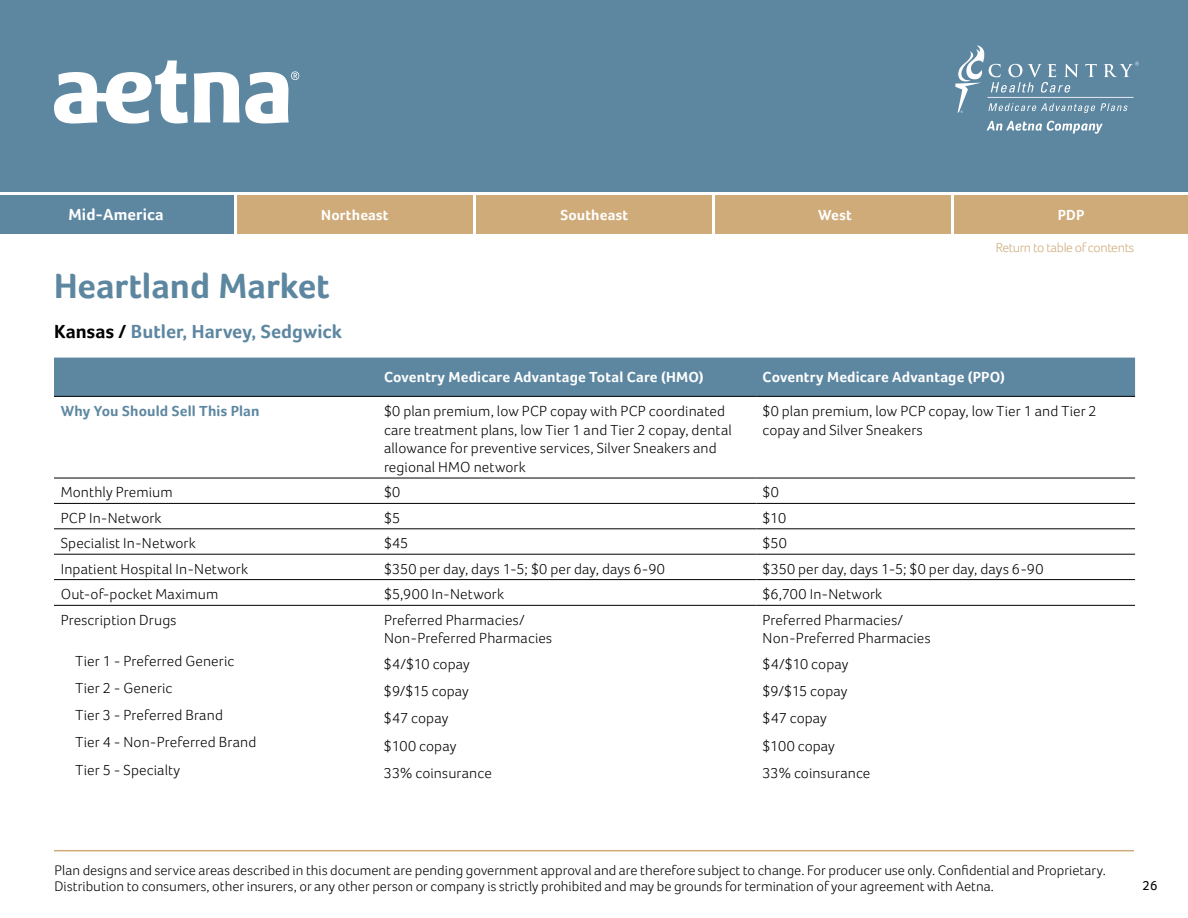
<style>
.page{position:relative;width:1188px;height:918px;background:#fff}
.page>*{position:absolute;margin:0;border:0;box-sizing:border-box;transform-origin:0 0}
.t1{font:700 36px "Foco";color:#5d87a1}
.t2{font:700 19.5px "Foco";letter-spacing:.005em;color:#5d87a1}
.t3{font:700 16.5px "Foco";letter-spacing:.01em;color:#fff}
.t4{font:300 15px/18.8px "Foco";letter-spacing:.01em;color:#000}
.t5{font:700 15px "Foco";letter-spacing:.01em;color:#fff}
.t6{font:700 15px "Foco";letter-spacing:.01em;color:#5d87a1}
.t7{font:300 14.25px/16.5px "Foco";color:#000}
.t8{font:300 13.5px "Foco";letter-spacing:-.025em;color:#cfab7a}
.t9{font:13.5px "Foco";color:#000}
.s1{color:#000}
</style>
<div class="page">
<div style="left:0;top:0;width:1188px;height:192px;background:#5d87a1"></div>
<svg style="left:54px;top:60px;width:245px;height:64px"></svg>
<svg style="left:987px;top:121px;width:116px;height:13px"></svg>
<svg style="left:955px;top:45px;width:184px;height:68px"></svg>
<div style="left:0;top:195px;width:233px;height:38px;background:#5d87a1"></div>
<div style="left:237px;top:195px;width:236px;height:38px;background:#cfab7a"></div>
<div style="left:476px;top:195px;width:236px;height:38px;background:#cfab7a"></div>
<div style="left:716px;top:195px;width:235px;height:38px;background:#cfab7a"></div>
<div style="left:955px;top:195px;width:233px;height:38px;background:#cfab7a"></div>
<hr style="left:54px;top:850px;width:1080px;height:1px;background:#cfab7a">
<div style="left:54px;top:358px;width:1081px;height:38px;background:#5d87a1"></div>
<hr style="left:54px;top:503px;width:324px;height:1px;background:#000">
<hr style="left:378px;top:503px;width:379px;height:1px;background:#000">
<hr style="left:757px;top:503px;width:378px;height:1px;background:#000">
<hr style="left:54px;top:529px;width:324px;height:1px;background:#000">
<hr style="left:378px;top:529px;width:379px;height:1px;background:#000">
<hr style="left:757px;top:529px;width:378px;height:1px;background:#000">
<hr style="left:54px;top:554px;width:324px;height:1px;background:#000">
<hr style="left:378px;top:554px;width:379px;height:1px;background:#000">
<hr style="left:757px;top:554px;width:378px;height:1px;background:#000">
<hr style="left:54px;top:579px;width:324px;height:1px;background:#000">
<hr style="left:378px;top:579px;width:379px;height:1px;background:#000">
<hr style="left:757px;top:579px;width:378px;height:1px;background:#000">
<hr style="left:54px;top:605px;width:324px;height:1px;background:#000">
<hr style="left:378px;top:605px;width:379px;height:1px;background:#000">
<hr style="left:757px;top:605px;width:378px;height:1px;background:#000">
<hr style="left:54px;top:396px;width:324px;height:1px;background:#000">
<hr style="left:378px;top:396px;width:379px;height:1px;background:#000">
<hr style="left:757px;top:396px;width:378px;height:1px;background:#000">
<hr style="left:54px;top:478px;width:324px;height:1px;background:#000">
<hr style="left:378px;top:478px;width:379px;height:1px;background:#000">
<hr style="left:757px;top:478px;width:378px;height:1px;background:#000">
<p class="t3" style="left:68px;top:205px;width:97px">Mid-America</p>
<p class="t5" style="left:321px;top:206px;width:69px">Northeast</p>
<p class="t5" style="left:560px;top:206px;width:69px">Southeast</p>
<p class="t5" style="left:818px;top:206px;width:35px">West</p>
<p class="t5" style="left:1058px;top:206px;width:28px">PDP</p>
<h1 class="t1" style="left:54px;top:265px;width:277px">Heartland Market</h1>
<h2 class="t2" style="left:54px;top:320px;width:290px"><span class="s1">Kansas /</span> Butler, Harvey, Sedgwick</h2>
<p class="t8" style="left:996px;top:240px;width:140px">Return to table of contents</p>
<p class="t5" style="left:384px;top:368px;width:321px">Coventry Medicare Advantage Total Care (HMO)</p>
<p class="t5" style="left:763px;top:368px;width:244px">Coventry Medicare Advantage (PPO)</p>
<p class="t6" style="left:61px;top:402px;width:200px">Why You Should Sell This Plan</p>
<p class="t4" style="left:384px;top:401px;width:349px">$0 plan premium, low PCP copay with PCP coordinated care treatment plans, low Tier 1 and Tier 2 copay, dental allowance for preventive services, Silver Sneakers and regional HMO network</p>
<p class="t4" style="left:763px;top:401px;width:336px">$0 plan premium, low PCP copay, low Tier 1 and Tier 2 copay and Silver Sneakers</p>
<p class="t4" style="left:61px;top:483px;width:114px">Monthly Premium</p>
<p class="t4" style="left:384px;top:483px;width:18px">$0</p>
<p class="t4" style="left:763px;top:483px;width:18px">$0</p>
<p class="t4" style="left:61px;top:508px;width:102px">PCP In-Network</p>
<p class="t4" style="left:384px;top:508px;width:18px">$5</p>
<p class="t4" style="left:763px;top:508px;width:25px">$10</p>
<p class="t4" style="left:61px;top:534px;width:137px">Specialist In-Network</p>
<p class="t4" style="left:384px;top:534px;width:26px">$45</p>
<p class="t4" style="left:763px;top:534px;width:26px">$50</p>
<p class="t4" style="left:61px;top:559px;width:189px">Inpatient Hospital In-Network</p>
<p class="t4" style="left:384px;top:559px;width:282px">$350 per day, days 1-5; $0 per day, days 6-90</p>
<p class="t4" style="left:763px;top:559px;width:282px">$350 per day, days 1-5; $0 per day, days 6-90</p>
<p class="t4" style="left:61px;top:584px;width:159px">Out-of-pocket Maximum</p>
<p class="t4" style="left:384px;top:584px;width:122px">$5,900 In-Network</p>
<p class="t4" style="left:763px;top:584px;width:121px">$6,700 In-Network</p>
<p class="t4" style="left:61px;top:610px;width:117px">Prescription Drugs</p>
<p class="t4" style="left:384px;top:610px;width:170px">Preferred Pharmacies/<br>Non-Preferred Pharmacies</p>
<p class="t4" style="left:763px;top:610px;width:170px">Preferred Pharmacies/<br>Non-Preferred Pharmacies</p>
<p class="t4" style="left:76px;top:651px;width:160px">Tier 1 - Preferred Generic</p>
<p class="t4" style="left:384px;top:654px;width:87px">$4/$10 copay</p>
<p class="t4" style="left:763px;top:654px;width:87px">$4/$10 copay</p>
<p class="t4" style="left:76px;top:678px;width:98px">Tier 2 - Generic</p>
<p class="t4" style="left:384px;top:682px;width:86px">$9/$15 copay</p>
<p class="t4" style="left:763px;top:682px;width:86px">$9/$15 copay</p>
<p class="t4" style="left:76px;top:706px;width:149px">Tier 3 - Preferred Brand</p>
<p class="t4" style="left:384px;top:709px;width:66px">$47 copay</p>
<p class="t4" style="left:763px;top:709px;width:66px">$47 copay</p>
<p class="t4" style="left:76px;top:733px;width:182px">Tier 4 - Non-Preferred Brand</p>
<p class="t4" style="left:384px;top:736px;width:74px">$100 copay</p>
<p class="t4" style="left:763px;top:736px;width:74px">$100 copay</p>
<p class="t4" style="left:76px;top:760px;width:106px">Tier 5 - Specialty</p>
<p class="t4" style="left:384px;top:763px;width:109px">33% coinsurance</p>
<p class="t4" style="left:763px;top:763px;width:109px">33% coinsurance</p>
<p class="t7" style="left:55px;top:861px;width:1053px">Plan designs and service areas described in this document are pending government approval and are therefore subject to change. For producer use only. Confidential and Proprietary.<br>Distribution to consumers, other insurers, or any other person or company is strictly prohibited and may be grounds for termination of your agreement with Aetna.</p>
<p class="t9" style="left:1143px;top:878px;width:16px">26</p>
</div>
